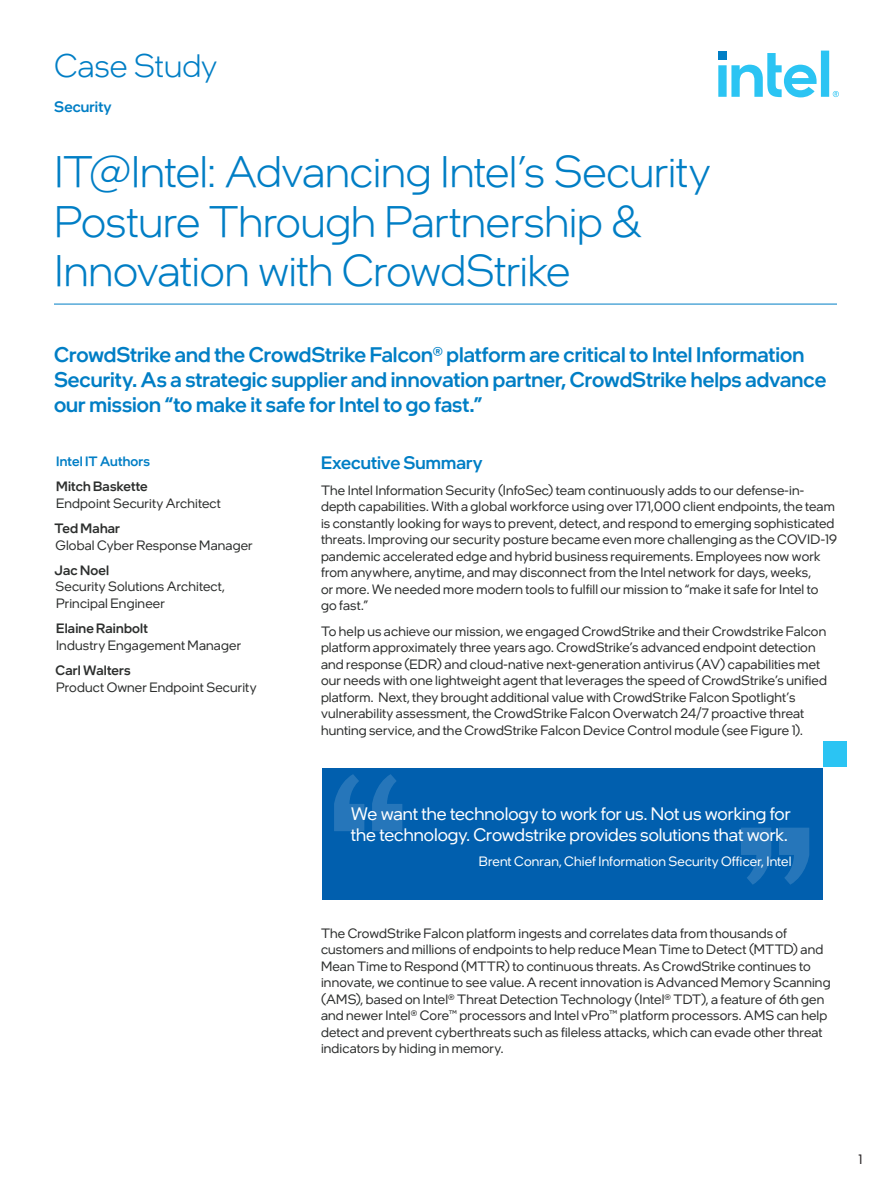
<style>
.page{position:relative;width:891px;height:1188px;background:#fff}
.page>*{position:absolute;margin:0;border:0;box-sizing:border-box;transform-origin:0 0}
.Main_Title{font:300 45px/49.5px "Intel One Display";letter-spacing:-.01em;color:#007ec5}
.PgTtlLft_-Page_Title_Left{font:300 33px "Intel One Display";color:#007ec5}
.ProdName_-_Product_Name{font:500 21px/25.2px "Intel One Display";color:#007ec5}
.MainCopy___Caption{font:18px/21px "Intel One Display";color:#fff}
.CopyHeaderBlue{font:500 18px "Intel One Display";color:#007ec5}
.Mini_Header{font:500 15px "Intel One Display";letter-spacing:.005em;color:#007ec5}
.MainCopy___Caption-2{font:13.5px/16.5px "Intel One Display";letter-spacing:.01em;color:#2d2f2e}
.MainCopy___Caption-3{font:13.5px "Intel One Display";letter-spacing:.01em;color:#fff}
.MainCopy___Caption-4{font:500 13.5px "Intel One Display";letter-spacing:.015em;color:#007ec5}
.t1{font:13.5px "Intel One Display";color:#231f20}
.s1{font-weight:500}
</style>
<div class="page">
<div style="left:322px;top:768px;width:500px;height:132px;background:#015fae"></div>
<div style="left:823px;top:742px;width:24px;height:25px;background:#2bc4f3"></div>
<svg style="left:334px;top:774px;width:68px;height:57px"></svg>
<svg style="left:741px;top:828px;width:68px;height:57px"></svg>
<hr style="left:54px;top:304px;width:783px;height:1px;background:#007ec5">
<svg style="left:718px;top:51px;width:121px;height:46px"></svg>
<p class="PgTtlLft_-Page_Title_Left" style="left:54px;top:45px;width:165px">Case Study</p>
<p class="Mini_Header" style="left:54px;top:98px;width:59px">Security</p>
<p class="Main_Title" style="left:54px;top:146px;width:658px">IT@Intel: Advancing Intel’s Security<br>Posture Through Partnership &amp;<br>Innovation with CrowdStrike</p>
<p class="ProdName_-_Product_Name" style="left:54px;top:341px;width:774px">CrowdStrike and the CrowdStrike Falcon® platform are critical to Intel Information<br>Security. As a strategic supplier and innovation partner, CrowdStrike helps advance our mission “to make it safe for Intel to go fast.”</p>
<p class="MainCopy___Caption-4" style="left:56px;top:452px;width:95px">Intel IT Authors</p>
<p class="MainCopy___Caption-2" style="left:56px;top:478px;width:166px"><span class="s1">Mitch Baskette<br></span>Endpoint Security Architect</p>
<p class="MainCopy___Caption-2" style="left:55px;top:520px;width:200px"><span class="s1">Ted Mahar<br></span>Global Cyber Response Manager</p>
<p class="MainCopy___Caption-2" style="left:55px;top:562px;width:172px"><span class="s1">Jac Noel<br></span>Security Solutions Architect,<br>Principal Engineer</p>
<p class="MainCopy___Caption-2" style="left:56px;top:620px;width:187px"><span class="s1">Elaine Rainbolt<br></span>Industry Engagement Manager</p>
<p class="MainCopy___Caption-2" style="left:56px;top:662px;width:203px"><span class="s1">Carl Walters<br></span>Product Owner Endpoint Security</p>
<p class="CopyHeaderBlue" style="left:321px;top:452px;width:163px">Executive Summary</p>
<p class="MainCopy___Caption-2" style="left:321px;top:482px;width:517px">The Intel Information Security (InfoSec) team continuously adds to our defense-in&shy;depth capabilities. With a global workforce using over 171,000 client endpoints, the team is constantly looking for ways to prevent, detect, and respond to emerging sophisticated threats. Improving our security posture became even more challenging as the COVID-19 pandemic accelerated edge and hybrid business requirements. Employees now work from anywhere, anytime, and may disconnect from the Intel network for days, weeks,<br>or more. We needed more modern tools to fulfill our mission to “make it safe for Intel to go fast.”</p>
<p class="MainCopy___Caption-2" style="left:321px;top:623px;width:507px">To help us achieve our mission, we engaged CrowdStrike and their Crowdstrike Falcon platform approximately three years ago. CrowdStrike’s advanced endpoint detection and response (EDR) and cloud-native next-generation antivirus (AV) capabilities met our needs with one lightweight agent that leverages the speed of CrowdStrike’s unified platform. Next, they brought additional value with CrowdStrike Falcon Spotlight’s vulnerability assessment, the CrowdStrike Falcon Overwatch 24/7 proactive threat hunting service, and the CrowdStrike Falcon Device Control module (see Figure 1).</p>
<p class="MainCopy___Caption" style="left:351px;top:803px;width:441px">We want the technology to work for us. Not us working for the technology. Crowdstrike provides solutions that work.</p>
<p class="MainCopy___Caption-3" style="left:479px;top:853px;width:314px">Brent Conran, Chief Information Security Officer, Intel</p>
<p class="MainCopy___Caption-2" style="left:321px;top:925px;width:511px">The CrowdStrike Falcon platform ingests and correlates data from thousands of customers and millions of endpoints to help reduce Mean Time to Detect (MTTD) and Mean Time to Respond (MTTR) to continuous threats. As CrowdStrike continues to innovate, we continue to see value. A recent innovation is Advanced Memory Scanning (AMS), based on Intel® Threat Detection Technology (Intel® TDT), a feature of 6th gen and newer Intel® Core™ processors and Intel vPro™ platform processors. AMS can help detect and prevent cyberthreats such as fileless attacks, which can evade other threat indicators by hiding in memory.</p>
<p class="t1" style="left:858px;top:1151px;width:5px">1</p>
</div>
